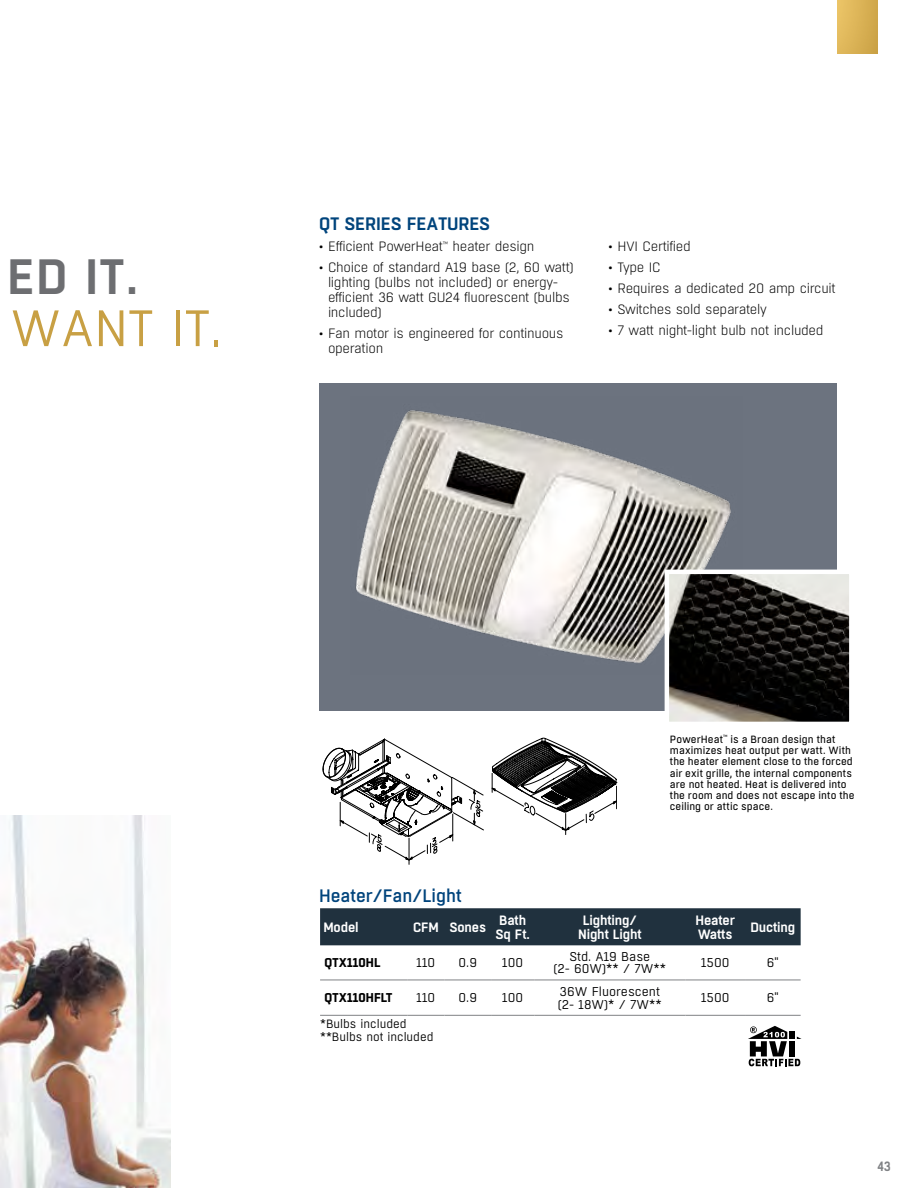
<style>
.page{position:relative;width:918px;height:1188px;background:#fff}
.page>*{position:absolute;margin:0;border:0;box-sizing:border-box;transform-origin:0 0}
.t1{font:51px "Boxed";letter-spacing:-.005em;color:#c8a044}
.t2{font:600 49.5px "Boxed";color:#6d6e71}
.t3{font:500 18px "Boxed";color:#00447c}
.t4{font:600 18px "Boxed";letter-spacing:-.015em;color:#00447c}
.t5{font:300 13.5px/15px "Boxed";letter-spacing:-.025em;color:#000}
.t6{font:600 13.5px/13.5px "Boxed";letter-spacing:-.01em;color:#fff}
.t7{font:600 13.5px "Boxed";color:#808285;scale:.9 1}
.t8{font:12.75px/12.8px "Boxed";color:#000;text-align:center}
.t9{font:700 12.75px "Boxed";color:#000}
.t10{font:12px/12.8px "Boxed";color:#000}
.t11{font:10.5px/11.2px "Boxed";letter-spacing:.005em;color:#000}
</style>
<div class="page">
<div style="left:319px;top:383px;width:517px;height:327px;background:#6c737f"></div>
<img style="left:355px;top:410px;width:376px;height:253px">
<svg style="left:662px;top:567px;width:188px;height:155px;background:#43413f"></svg>
<svg style="left:491px;top:738px;width:126px;height:97px"></svg>
<svg style="left:323px;top:738px;width:161px;height:127px"></svg>
<img style="left:0;top:816px;width:170px;height:372px">
<div style="left:320px;top:908px;width:481px;height:37px;background:#20313e"></div>
<hr style="left:320px;top:980px;width:87px;height:1px;background:#808285">
<hr style="left:407px;top:980px;width:38px;height:1px;background:#808285">
<hr style="left:445px;top:980px;width:46px;height:1px;background:#808285">
<hr style="left:491px;top:980px;width:43px;height:1px;background:#808285">
<hr style="left:534px;top:980px;width:151px;height:1px;background:#808285">
<hr style="left:685px;top:980px;width:60px;height:1px;background:#808285">
<hr style="left:745px;top:980px;width:56px;height:1px;background:#808285">
<hr style="left:320px;top:1015px;width:87px;height:1px;background:#808285">
<hr style="left:407px;top:1015px;width:38px;height:1px;background:#808285">
<hr style="left:445px;top:1015px;width:46px;height:1px;background:#808285">
<hr style="left:491px;top:1015px;width:43px;height:1px;background:#808285">
<hr style="left:534px;top:1015px;width:151px;height:1px;background:#808285">
<hr style="left:685px;top:1015px;width:60px;height:1px;background:#808285">
<hr style="left:745px;top:1015px;width:56px;height:1px;background:#808285">
<div style="left:837px;top:0;width:41px;height:54px;background:linear-gradient(to right,#e8c164,#cda448)"></div>
<svg style="left:748px;top:1026px;width:54px;height:40px"></svg>
<h2 class="t2" style="left:7px;top:244px;width:133px">ED IT.</h2>
<h1 class="t1" style="left:10px;top:296px;width:213px">WANT IT.</h1>
<h3 class="t4" style="left:319px;top:211px;width:173px">QT SERIES FEATURES</h3>
<p class="t5" style="left:319px;top:239px;width:217px">• Efficient PowerHeat<sup>™</sup> heater design</p>
<p class="t5" style="left:328px;top:260px;width:247px;text-indent:-9px">• Choice of standard A19 base (2, 60 watt) lighting (bulbs not included) or energy&shy;efficient 36 watt GU24 fluorescent (bulbs included)</p>
<p class="t5" style="left:328px;top:326px;width:237px;text-indent:-9px">• Fan motor is engineered for continuous operation</p>
<p class="t5" style="left:608px;top:239px;width:84px">• HVI Certified</p>
<p class="t5" style="left:608px;top:260px;width:54px">• Type IC</p>
<p class="t5" style="left:608px;top:281px;width:229px">• Requires a dedicated 20 amp circuit</p>
<p class="t5" style="left:608px;top:302px;width:160px">• Switches sold separately</p>
<p class="t5" style="left:608px;top:323px;width:217px">• 7 watt night-light bulb not included</p>
<p class="t11" style="left:670px;top:734px;width:186px">PowerHeat<sup>™</sup> is a Broan design that maximizes heat output per watt. With the heater element close to the forced air exit grille, the internal components are not heated. Heat is delivered into the room and does not escape into the ceiling or attic space.</p>
<h3 class="t3" style="left:319px;top:884px;width:144px">Heater/Fan/Light</h3>
<p class="t6" style="left:323px;top:921px;width:37px">Model</p>
<p class="t6" style="left:413px;top:921px;width:75px">CFM Sones</p>
<p class="t6" style="left:496px;top:914px;width:36px">Bath<br>Sq Ft.</p>
<p class="t6" style="left:578px;top:914px;width:65px;text-align:center">Lighting/<br>Night Light</p>
<p class="t6" style="left:696px;top:914px;width:41px">Heater<br>Watts</p>
<p class="t6" style="left:750px;top:921px;width:46px">Ducting</p>
<p class="t9" style="left:324px;top:954px;width:58px">QTX110HL</p>
<p class="t8" style="left:417px;top:956px;width:20px">110</p>
<p class="t8" style="left:459px;top:956px;width:20px">0.9</p>
<p class="t8" style="left:502px;top:956px;width:22px">100</p>
<p class="t8" style="left:554px;top:950px;width:114px">Std. A19 Base<br>(2- 60W)** / 7W**</p>
<p class="t8" style="left:701px;top:956px;width:30px">1500</p>
<p class="t8" style="left:767px;top:956px;width:13px">6"</p>
<p class="t9" style="left:324px;top:989px;width:70px">QTX110HFLT</p>
<p class="t8" style="left:417px;top:992px;width:20px">110</p>
<p class="t8" style="left:459px;top:992px;width:20px">0.9</p>
<p class="t8" style="left:502px;top:992px;width:22px">100</p>
<p class="t8" style="left:558px;top:985px;width:105px;text-align:left">36W Fluorescent (2- 18W)* / 7W**</p>
<p class="t8" style="left:701px;top:992px;width:30px">1500</p>
<p class="t8" style="left:767px;top:992px;width:13px">6"</p>
<p class="t10" style="left:320px;top:1018px;width:115px">*Bulbs included **Bulbs not included</p>
<p class="t7" style="left:878px;top:1158px;width:16px">43</p>
</div>
